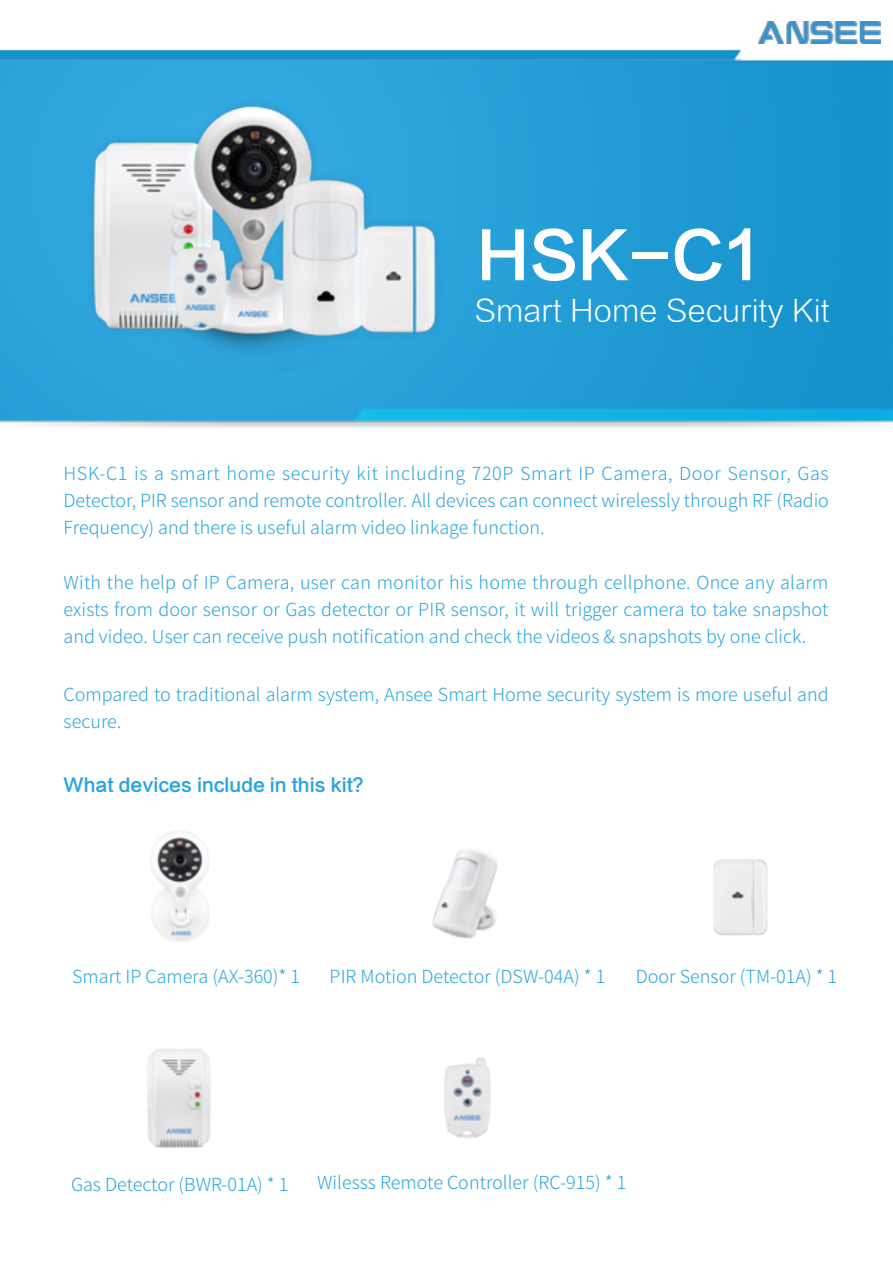
<style>
.page{position:relative;width:893px;height:1263px;background:#fff}
.page>*{position:absolute;margin:0;border:0;box-sizing:border-box;transform-origin:0 0}
.t1{font:63px "FZLTZHK GBK1 0";color:#fff}
.t2{font:30px "FZLTXHK GBK1 0";color:#fff}
.t3{font:300 18px/27px "Noto Sans Hans";color:#2aa5dd;text-align:justify}
.t4{font:18px "FZLTZHK GBK1 0";color:#2aa5dd}
</style>
<div class="page">
<img style="left:0;top:21px;width:893px;height:407px">
<img style="left:758px;top:22px;width:122px;height:21px">
<img style="left:151px;top:831px;width:58px;height:111px">
<img style="left:147px;top:1049px;width:64px;height:99px">
<img style="left:432px;top:849px;width:66px;height:90px">
<img style="left:713px;top:859px;width:55px;height:77px">
<img style="left:444px;top:1058px;width:47px;height:80px">
<img style="left:0;top:92px;width:503px;height:281px">
<h1 class="t1" style="left:476px;top:221px;width:288px">HSK-C1</h1>
<h2 class="t2" style="left:475px;top:294px;width:357px">Smart Home Security Kit</h2>
<p class="t3" style="left:64px;top:460px;width:767px">HSK-C1 is a smart home security kit including 720P Smart IP Camera, Door Sensor, Gas Detector, PIR sensor and remote controller. All devices can connect wirelessly through RF (Radio Frequency) and there is useful alarm video linkage function.</p>
<p class="t3" style="left:64px;top:569px;width:766px">With the help of IP Camera, user can monitor his home through cellphone. Once any alarm exists from door sensor or Gas detector or PIR sensor, it will trigger camera to take snapshot and video. User can receive push notification and check the videos &amp; snapshots by one click.</p>
<p class="t3" style="left:64px;top:681px;width:766px">Compared to traditional alarm system, Ansee Smart Home security system is more useful and secure.</p>
<p class="t4" style="left:64px;top:775px;width:302px">What devices include in this kit?</p>
<p class="t3" style="left:72px;top:963px;width:230px">Smart IP Camera (AX-360)* 1</p>
<p class="t3" style="left:330px;top:963px;width:277px">PIR Motion Detector (DSW-04A) * 1</p>
<p class="t3" style="left:636px;top:963px;width:203px">Door Sensor (TM-01A) * 1</p>
<p class="t3" style="left:71px;top:1171px;width:219px">Gas Detector (BWR-01A) * 1</p>
<p class="t3" style="left:317px;top:1169px;width:311px">Wilesss Remote Controller (RC-915) * 1</p>
</div>
